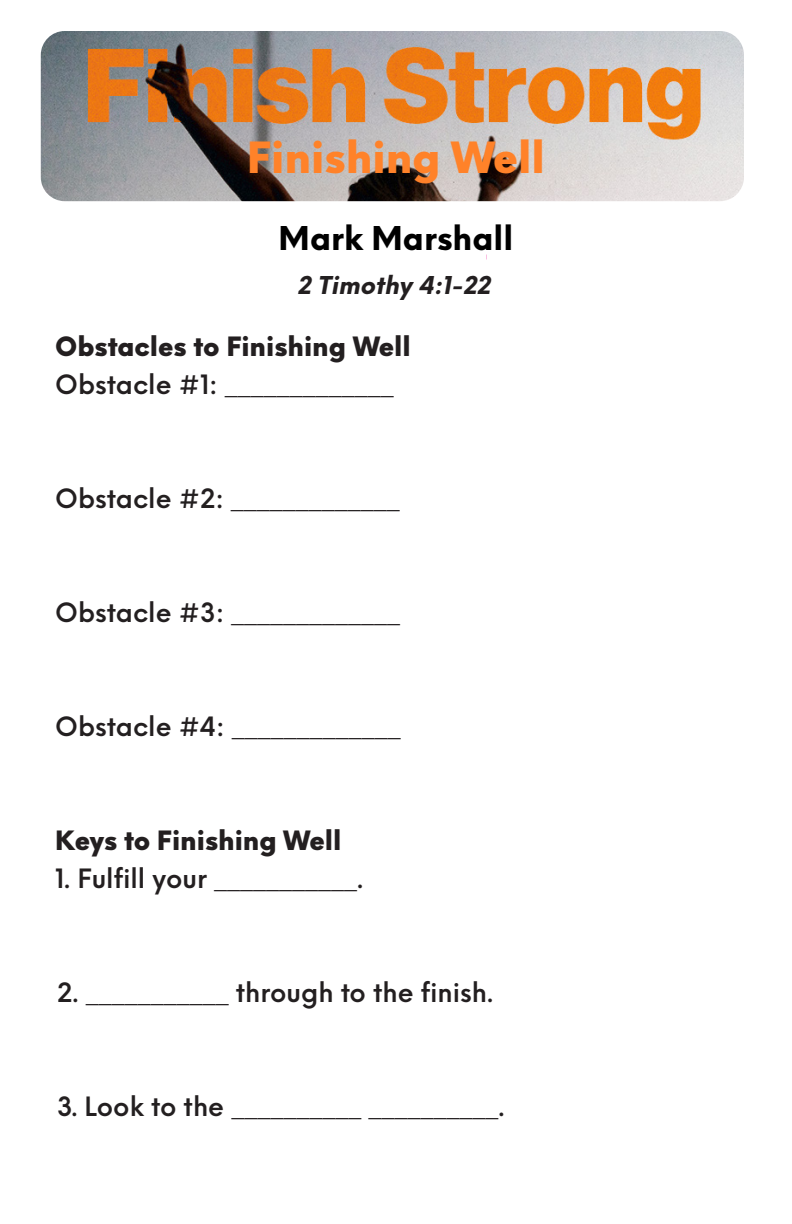
<style>
.page{position:relative;width:792px;height:1224px;background:#fff}
.page>*{position:absolute;margin:0;border:0;box-sizing:border-box;transform-origin:0 0}
.t1{font:900 42px "Neue Einstellung";color:#ff8229}
.t2{font:800 32px "Neue Einstellung";color:#000}
.t3{font:300 26px "Avenir";color:#231f20}
.t4{font:600 26px "Neue Einstellung";color:#231f20}
.t5{font:900 26px "Neue Einstellung";color:#231f20}
.t6{font:italic 800 24px "Neue Einstellung";color:#231f20}
.s1{font-family:"Neue Einstellung";font-weight:600}
.s2{font-family:"Avenir";font-weight:300}
</style>
<div class="page">
<img style="left:41px;top:31px;width:703px;height:170px">
<p class="t1" style="left:247px;top:127px;width:300px">Finishing Well</p>
<p class="t2" style="left:279px;top:216px;width:236px">Mark Marshall</p>
<p class="t6" style="left:297px;top:269px;width:201px">2 Timothy 4:1-22</p>
<p class="t5" style="left:55px;top:328px;width:357px">Obstacles to Finishing Well</p>
<p class="t3" style="left:55px;top:370px;width:340px"><span class="s1">Obstacle #1:</span> _____________</p>
<p class="t3" style="left:55px;top:484px;width:346px"><span class="s1">Obstacle #2:</span> _____________</p>
<p class="t3" style="left:55px;top:598px;width:347px"><span class="s1">Obstacle #3:</span> _____________</p>
<p class="t3" style="left:55px;top:712px;width:347px"><span class="s1">Obstacle #4:</span> _____________</p>
<p class="t5" style="left:55px;top:822px;width:288px">Keys to Finishing Well</p>
<p class="t4" style="left:55px;top:860px;width:309px">1. Fulfill your <span class="s2">___________</span>.</p>
<p class="t4" style="left:57px;top:974px;width:438px">2. <span class="s2">___________</span> through to the finish.</p>
<p class="t3" style="left:57px;top:1092px;width:449px"><span class="s1">3. Look to the</span> __________ __________<span class="s1">.</span></p>
</div>
